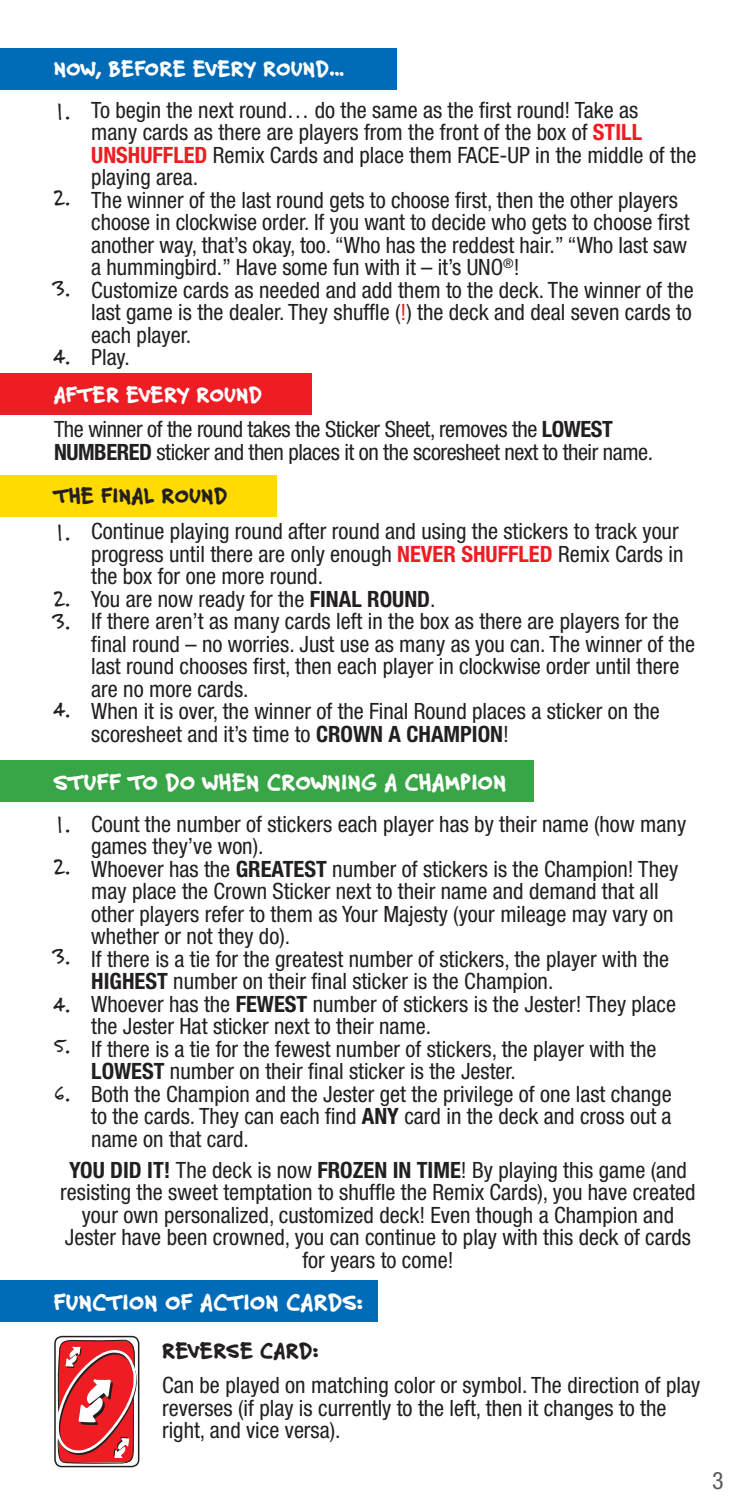
<style>
.page{position:relative;width:756px;height:1512px;background:#fff}
.page>*{position:absolute;margin:0;border:0;box-sizing:border-box;transform-origin:0 0}
.t1{font:800 24px "Felt Tip Roman";color:#fff}
.t2{font:24px/42px "Felt Tip Roman";color:#231f20}
.t3{font:condensed 24px "Helvetica Neue LT Std";color:#57585a}
.t4{font:condensed 22.5px/22.5px "Helvetica Neue LT Std";color:#231f20}
.t5{font:condensed 22.5px/22.5px "Helvetica Neue LT Std";letter-spacing:-.02em;color:#231f20}
.t6{font:800 22.5px "Felt Tip Roman";color:#fff}
.t7{font:800 22.5px "Felt Tip Roman";color:#231f20}
.s1{font-weight:700;color:#ee1d23}
.s2{color:#ee1d23}
.s3{font-weight:700}
</style>
<div class="page">
<div style="left:0;top:48px;width:397px;height:42px;background:#006bb6"></div>
<div style="left:0;top:374px;width:311px;height:41px;background:#ee1d23"></div>
<div style="left:0;top:760px;width:534px;height:42px;background:#38a546"></div>
<div style="left:0;top:476px;width:276px;height:41px;background:#ffdb01"></div>
<div style="left:0;top:1281px;width:378px;height:41px;background:#006bb6"></div>
<svg style="left:55px;top:1337px;width:83px;height:130px"></svg>
<div style="left:54px;top:1336px;width:85px;height:131px;border:2px solid #231f20;border-radius:7px"></div>
<p class="t6" style="left:54px;top:61px;width:293px">NOW, BEFORE EVERY ROUND…</p>
<p class="t2" style="left:54px;top:90px;width:18px">1.</p>
<p class="t4" style="left:91px;top:101px;width:607px">To begin the next round… do the same as the first round! Take as<br>many cards as there are players from the front of the box of <span class="s1">STILL UNSHUFFLED</span> Remix Cards and place them FACE-UP in the middle of the playing area.<br>The winner of the last round gets to choose first, then the other players choose in clockwise order. If you want to decide who gets to choose first another way, that’s okay, too. “Who has the reddest hair.” “Who last saw a hummingbird.” Have some fun with it – it’s UNO<sup>®</sup>!<br>Customize cards as needed and add them to the deck. The winner of the last game is the dealer. They shuffle (<span class="s2">!</span>) the deck and deal seven cards to each player.<br>Play.</p>
<p class="t2" style="left:54px;top:176px;width:18px">2.</p>
<p class="t2" style="left:54px;top:267px;width:18px">3.</p>
<p class="t2" style="left:54px;top:335px;width:18px">4.</p>
<p class="t6" style="left:54px;top:388px;width:210px">AFTER EVERY ROUND</p>
<p class="t5" style="left:54px;top:421px;width:601px">The winner of the round takes the Sticker Sheet, removes the <span class="s3">LOWEST<br>NUMBERED</span> sticker and then places it on the scoresheet next to their name.</p>
<p class="t7" style="left:54px;top:489px;width:176px">THE FINAL ROUND</p>
<p class="t4" style="left:91px;top:523px;width:605px">Continue playing round after round and using the stickers to track your progress until there are only enough <span class="s1">NEVER SHUFFLED</span> Remix Cards in the box for one more round.<br>You are now ready for the <span class="s3">FINAL ROUND</span>.<br>If there aren’t as many cards left in the box as there are players for the final round – no worries. Just use as many as you can. The winner of the last round chooses first, then each player in clockwise order until there are no more cards.<br>When it is over, the winner of the Final Round places a sticker on the scoresheet and it’s time to <span class="s3">CROWN A CHAMPION</span>!</p>
<p class="t2" style="left:54px;top:510px;width:18px">1.</p>
<p class="t2" style="left:54px;top:577px;width:18px">2.</p>
<p class="t2" style="left:54px;top:600px;width:18px">3.</p>
<p class="t2" style="left:54px;top:688px;width:18px">4.</p>
<p class="t1" style="left:54px;top:775px;width:455px">STUFF TO DO WHEN CROWNING A CHAMPION</p>
<p class="t2" style="left:54px;top:803px;width:18px">1.<br>2.</p>
<p class="t2" style="left:54px;top:932px;width:18px;line-height:48px">3.<br>4.</p>
<p class="t2" style="left:54px;top:1024px;width:18px">5.</p>
<p class="t2" style="left:54px;top:1072px;width:18px">6.</p>
<p class="t4" style="left:91px;top:815px;width:596px">Count the number of stickers each player has by their name (how many games they’ve won).<br>Whoever has the <span class="s3">GREATEST</span> number of stickers is the Champion! They may place the Crown Sticker next to their name and demand that all other players refer to them as Your Majesty (your mileage may vary on whether or not they do).<br>If there is a tie for the greatest number of stickers, the player with the <span class="s3">HIGHEST</span> number on their final sticker is the Champion.<br>Whoever has the <span class="s3">FEWEST</span> number of stickers is the Jester! They place the Jester Hat sticker next to their name.<br>If there is a tie for the fewest number of stickers, the player with the <span class="s3">LOWEST</span> number on their final sticker is the Jester.<br>Both the Champion and the Jester get the privilege of one last change to the cards. They can each find <span class="s3">ANY</span> card in the deck and cross out a name on that card.</p>
<p class="t4" style="left:60px;top:1161px;width:637px;text-align:center"><span class="s3">YOU DID IT!</span> The deck is now <span class="s3">FROZEN IN TIME</span>! By playing this game (and resisting the sweet temptation to shuffle the Remix Cards), you have created your own personalized, customized deck! Even though a Champion and Jester have been crowned, you can continue to play with this deck of cards for years to come!</p>
<p class="t1" style="left:54px;top:1295px;width:311px">FUNCTION OF ACTION CARDS:</p>
<p class="t7" style="left:162px;top:1344px;width:158px">REVERSE CARD:</p>
<p class="t4" style="left:162px;top:1377px;width:540px">Can be played on matching color or symbol. The direction of play reverses (if play is currently to the left, then it changes to the right, and vice versa).</p>
<p class="t3" style="left:712px;top:1472px;width:13px">3</p>
</div>
